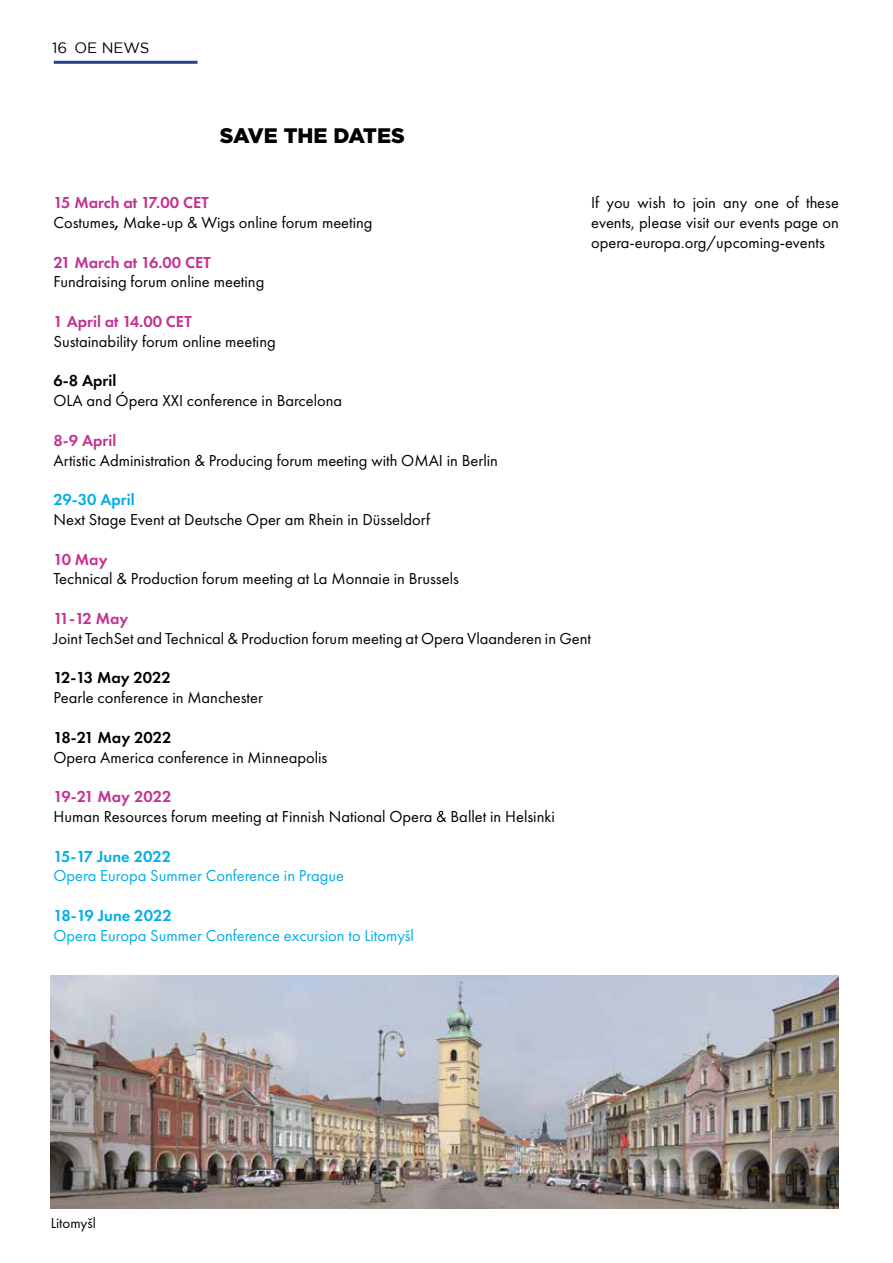
<style>
.page{position:relative;width:893px;height:1263px;background:#fff}
.page>*{position:absolute;margin:0;border:0;box-sizing:border-box;transform-origin:0 0}
.t1{font:900 21px "Gotham";color:#000}
.t2{font:16.5px/19.8px "Futura PT";color:#000}
.t3{font:16.5px "Futura PT";color:#00aee8}
.t4{font:600 16.5px "Futura PT";color:#c33191}
.t5{font:600 16.5px "Futura PT";color:#00aee8}
.t6{font:600 16.5px "Futura PT";color:#000}
.t7{font:15px "Gotham";color:#000}
.t8{font:15px "Futura PT";color:#000}
.s1{font-weight:600;color:#c33191}
.s2{font-weight:600}
</style>
<div class="page">
<hr style="left:54px;top:61px;width:144px;height:3px;background:#25408f">
<img style="left:51px;top:975px;width:788px;height:234px">
<p class="t7" style="left:52px;top:39px;width:99px">16 OE NEWS</p>
<p class="t1" style="left:220px;top:123px;width:186px">SAVE THE DATES</p>
<p class="t2" style="left:591px;top:193px;width:249px;text-align:justify">If you wish to join any one of these events, please visit our events page on opera-europa.org/upcoming-events</p>
<p class="t2" style="left:54px;top:193px;width:321px"><span class="s1">15 March at 17.00 CET<br></span>Costumes<span class="s2">,</span> Make-up &amp; Wigs online forum meeting</p>
<p class="t4" style="left:54px;top:252px;width:159px">21 March at 16.00 CET</p>
<p class="t2" style="left:54px;top:272px;width:212px">Fundraising forum online meeting</p>
<p class="t4" style="left:54px;top:311px;width:140px">1 April at 14.00 CET</p>
<p class="t2" style="left:54px;top:331px;width:224px">Sustainability forum online meeting</p>
<p class="t6" style="left:54px;top:371px;width:64px">6-8 April</p>
<p class="t2" style="left:54px;top:391px;width:290px">OLA and Ópera XXI conference in Barcelona</p>
<p class="t4" style="left:54px;top:430px;width:64px">8-9 April</p>
<p class="t2" style="left:54px;top:450px;width:446px">Artistic Administration &amp; Producing forum meeting with OMAI in Berlin</p>
<p class="t5" style="left:54px;top:489px;width:83px">29-30 April</p>
<p class="t2" style="left:54px;top:510px;width:378px">Next Stage Event at Deutsche Oper am Rhein in Düsseldorf</p>
<p class="t4" style="left:54px;top:549px;width:56px">10 May</p>
<p class="t2" style="left:54px;top:569px;width:407px">Technical &amp; Production forum meeting at La Monnaie in Brussels</p>
<p class="t4" style="left:54px;top:608px;width:76px">11-12 May</p>
<p class="t2" style="left:54px;top:628px;width:539px">Joint TechSet and Technical &amp; Production forum meeting at Opera Vlaanderen in Gent</p>
<p class="t6" style="left:54px;top:668px;width:119px">12-13 May 2022</p>
<p class="t2" style="left:54px;top:688px;width:211px">Pearle conference in Manchester</p>
<p class="t6" style="left:54px;top:727px;width:120px">18-21 May 2022</p>
<p class="t2" style="left:54px;top:747px;width:275px">Opera America conference in Minneapolis</p>
<p class="t4" style="left:54px;top:786px;width:119px">19-21 May 2022</p>
<p class="t2" style="left:54px;top:807px;width:503px">Human Resources forum meeting at Finnish National Opera &amp; Ballet in Helsinki</p>
<p class="t5" style="left:54px;top:846px;width:119px">15-17 June 2022</p>
<p class="t3" style="left:54px;top:866px;width:292px">Opera Europa Summer Conference in Prague</p>
<p class="t5" style="left:54px;top:905px;width:120px">18-19 June 2022</p>
<p class="t3" style="left:54px;top:926px;width:362px">Opera Europa Summer Conference excursion to Litomyšl</p>
<p class="t8" style="left:51px;top:1214px;width:46px">Litomyšl</p>
</div>
